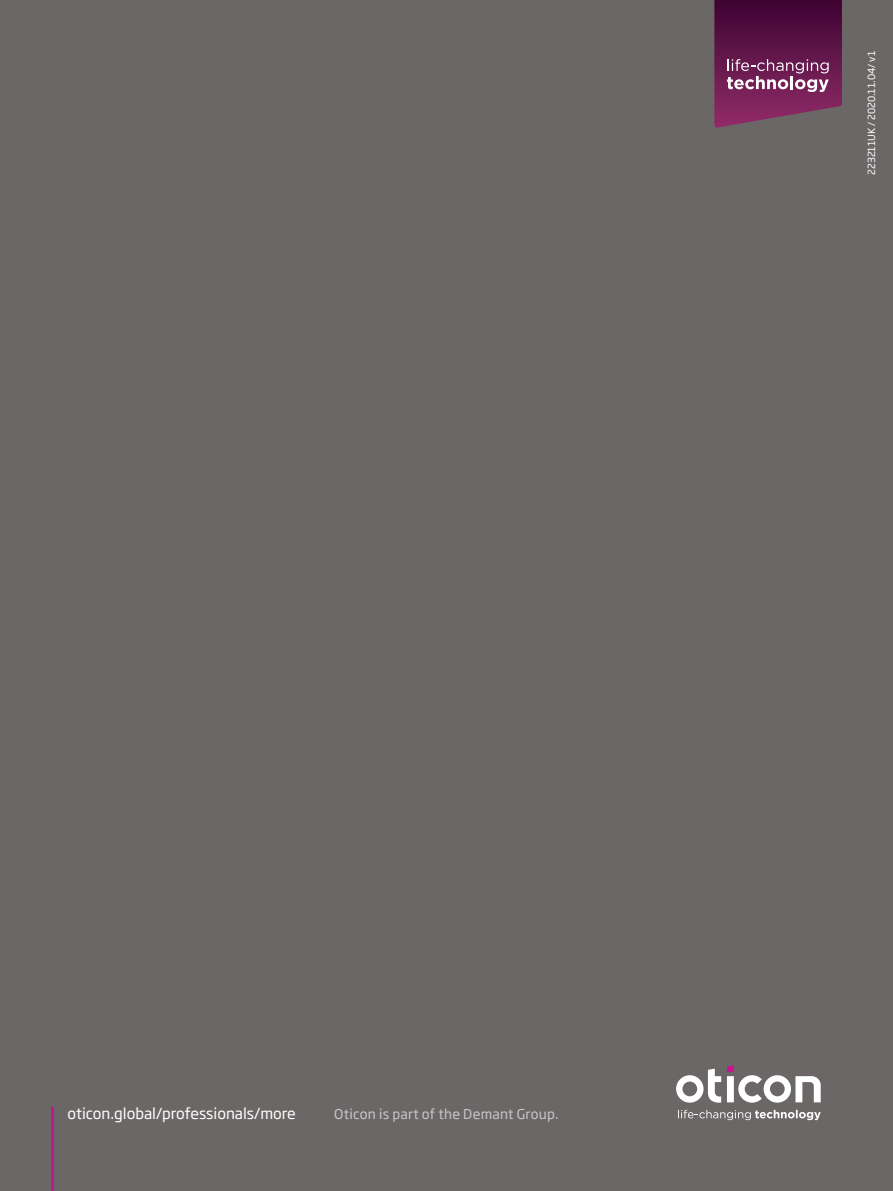
<style>
.page{position:relative;width:893px;height:1191px;background:#6b6766}
.page>*{position:absolute;margin:0;border:0;box-sizing:border-box;transform-origin:0 0}
.t1{font:15px "Soho Gothic Pro";color:#fff}
.t2{font:13.5px "Soho Gothic Pro";letter-spacing:.02em;color:#c7c8ca}
.t3{font:9.75px "Soho Gothic Pro";color:#fff}
</style>
<div class="page">
<svg style="left:676px;top:1068px;width:45px;height:34px"></svg>
<svg style="left:727px;top:1065px;width:94px;height:37px"></svg>
<svg style="left:678px;top:1109px;width:143px;height:11px"></svg>
<svg style="left:714px;top:0;width:128px;height:128px;background:#6b2956"></svg>
<svg style="left:51px;top:1107px;width:3px;height:11px"></svg>
<hr style="left:51px;top:1118px;width:3px;height:73px;background:#c5168c">
<p class="t3" style="left:864px;top:175px;width:125px;rotate:-90deg">223211UK / 2020.11.04/ v1</p>
<p class="t1" style="left:68px;top:1101px;width:230px">oticon.global/professionals/more</p>
<p class="t2" style="left:334px;top:1103px;width:226px">Oticon is part of the Demant Group.</p>
</div>
